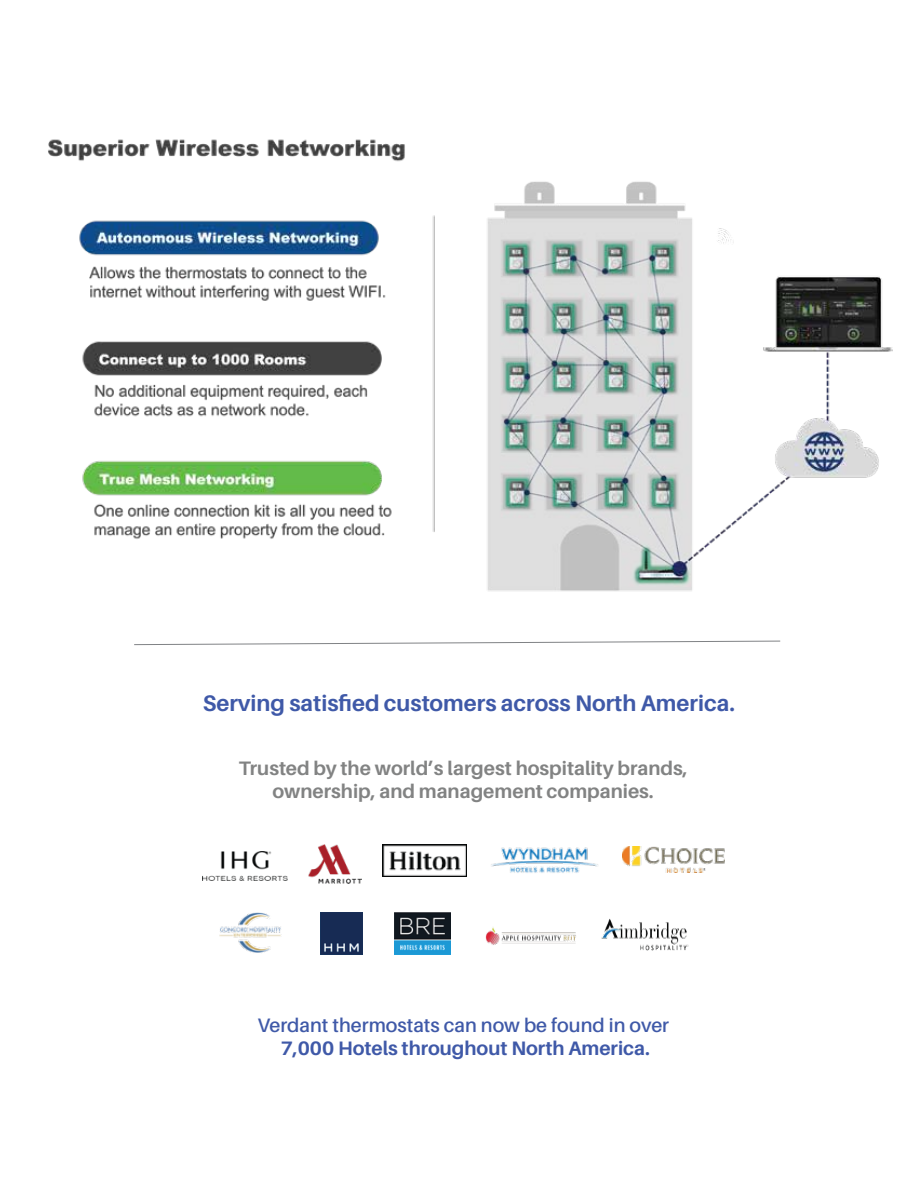
<style>
.page{position:relative;width:918px;height:1188px;background:#fff}
.page>*{position:absolute;margin:0;border:0;box-sizing:border-box;transform-origin:0 0}
.t1{font:700 22.5px "Aileron";color:#3f59a8}
.t2{font:700 19.5px/23.4px "Aileron";color:#828383;text-align:center}
.t3{font:600 19.5px "Aileron";color:#3f59a8}
.t4{font:700 19.5px "Aileron";color:#3f59a8}
</style>
<div class="page">
<img style="left:382px;top:845px;width:84px;height:32px">
<img style="left:202px;top:851px;width:85px;height:30px">
<img style="left:308px;top:845px;width:53px;height:38px">
<img style="left:491px;top:847px;width:107px;height:26px">
<img style="left:623px;top:847px;width:102px;height:25px">
<img style="left:485px;top:927px;width:91px;height:18px">
<img style="left:394px;top:913px;width:57px;height:41px">
<img style="left:219px;top:913px;width:63px;height:40px">
<img style="left:321px;top:913px;width:42px;height:41px">
<img style="left:602px;top:919px;width:87px;height:31px">
<img style="left:48px;top:139px;width:844px;height:453px">
<svg style="left:134px;top:640px;width:647px;height:5px"></svg>
<p class="t1" style="left:203px;top:690px;width:534px">Serving satisfied customers across North America.</p>
<p class="t2" style="left:239px;top:757px;width:450px">Trusted by the world’s largest hospitality brands, ownership, and management companies.</p>
<p class="t3" style="left:258px;top:1014px;width:413px">Verdant thermostats can now be found in over</p>
<p class="t4" style="left:281px;top:1037px;width:371px">7,000 Hotels throughout North America.</p>
</div>
